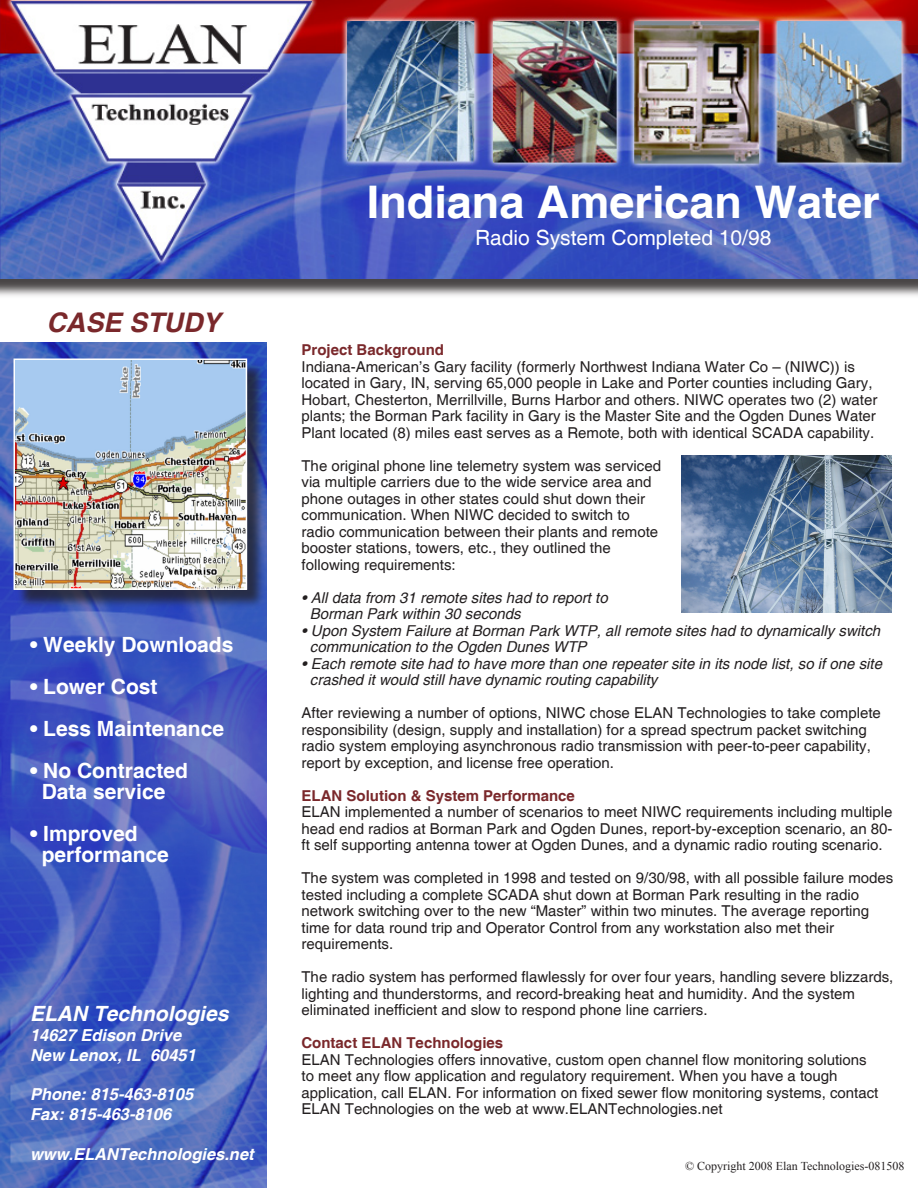
<style>
.page{position:relative;width:918px;height:1188px;background:#fff}
.page>*{position:absolute;margin:0;border:0;box-sizing:border-box;transform-origin:0 0}
.t1{font:700 45px "Helvetica";color:#fff}
.t2{font:italic 700 27px "Helvetica";color:#7a282b}
.t3{font:700 21px "Helvetica";color:#fff}
.t4{font:21px "Helvetica";color:#fff}
.t5{font:italic 700 21px "Helvetica";color:#fff}
.t6{font:italic 700 16.5px "Helvetica";color:#fff}
.t7{font:15px/16.5px "Helvetica";color:#231f20}
.t8{font:italic 15px/16.5px "Helvetica";color:#231f20}
.t9{font:700 15px "Helvetica";color:#7a282b}
.t10{font:12px "Times New Roman";color:#231f20}
</style>
<div class="page">
<div style="left:0;top:2px;width:918px;height:297px;background:#231e1f;opacity:.83"></div>
<img style="left:0;top:0;width:918px;height:279px">
<img style="left:0;top:343px;width:267px;height:845px">
<div style="left:15px;top:360px;width:253px;height:250px;background:#231f20;opacity:.75"></div>
<img style="left:17px;top:361px;width:227px;height:226px">
<div style="left:14px;top:358px;width:233px;height:232px;border:2px solid #fff"></div>
<img style="left:681px;top:456px;width:210px;height:157px">
<p class="t2" style="left:46px;top:306px;width:176px">CASE STUDY</p>
<p class="t3" style="left:30px;top:631px;width:205px">• Weekly Downloads</p>
<p class="t3" style="left:30px;top:673px;width:129px">• Lower Cost</p>
<p class="t3" style="left:30px;top:715px;width:196px">• Less Maintenance</p>
<p class="t3" style="left:30px;top:757px;width:159px">• No Contracted</p>
<p class="t3" style="left:42px;top:778px;width:125px">Data service</p>
<p class="t3" style="left:30px;top:820px;width:109px">• Improved</p>
<p class="t3" style="left:42px;top:841px;width:129px">performance</p>
<p class="t5" style="left:30px;top:1001px;width:200px">ELAN Technologies</p>
<p class="t6" style="left:30px;top:1025px;width:153px">14627 Edison Drive</p>
<p class="t6" style="left:30px;top:1045px;width:167px">New Lenox, IL 60451</p>
<p class="t6" style="left:30px;top:1084px;width:165px">Phone: 815-463-8105</p>
<p class="t6" style="left:30px;top:1104px;width:143px">Fax: 815-463-8106</p>
<p class="t6" style="left:30px;top:1144px;width:225px">www.ELANTechnologies.net</p>
<p class="t1" style="left:367px;top:174px;width:514px">Indiana American Water</p>
<p class="t4" style="left:475px;top:225px;width:298px">Radio System Completed 10/98</p>
<p class="t9" style="left:302px;top:341px;width:144px">Project Background</p>
<p class="t7" style="left:302px;top:359px;width:577px">Indiana-American’s Gary facility (formerly Northwest Indiana Water Co – (NIWC)) is located in Gary, IN, serving 65,000 people in Lake and Porter counties including Gary, Hobart, Chesterton, Merrillville, Burns Harbor and others. NIWC operates two (2) water plants; the Borman Park facility in Gary is the Master Site and the Ogden Dunes Water Plant located (8) miles east serves as a Remote, both with identical SCADA capability.</p>
<p class="t7" style="left:302px;top:458px;width:361px">The original phone line telemetry system was serviced via multiple carriers due to the wide service area and phone outages in other states could shut down their communication. When NIWC decided to switch to radio communication between their plants and remote booster stations, towers, etc., they outlined the following requirements:</p>
<p class="t8" style="left:310px;top:590px;width:299px;text-indent:-8px">• All data from 31 remote sites had to report to<br>Borman Park within 30 seconds</p>
<p class="t8" style="left:310px;top:623px;width:572px;text-indent:-8px">• Upon System Failure at Borman Park WTP, all remote sites had to dynamically switch communication to the Ogden Dunes WTP</p>
<p class="t8" style="left:310px;top:656px;width:574px;text-indent:-8px">• Each remote site had to have more than one repeater site in its node list, so if one site crashed it would still have dynamic routing capability</p>
<p class="t7" style="left:302px;top:705px;width:581px">After reviewing a number of options, NIWC chose ELAN Technologies to take complete responsibility (design, supply and installation) for a spread spectrum packet switching radio system employing asynchronous radio transmission with peer-to-peer capability, report by exception, and license free operation.</p>
<p class="t9" style="left:302px;top:786px;width:275px">ELAN Solution &amp; System Performance</p>
<p class="t7" style="left:302px;top:804px;width:593px;text-align:justify">ELAN implemented a number of scenarios to meet NIWC requirements including multiple head end radios at Borman Park and Ogden Dunes, report-by-exception scenario, an 80- ft self supporting antenna tower at Ogden Dunes, and a dynamic radio routing scenario.</p>
<p class="t7" style="left:302px;top:870px;width:593px">The system was completed in 1998 and tested on 9/30/98, with all possible failure modes tested including a complete SCADA shut down at Borman Park resulting in the radio network switching over to the new “Master” within two minutes. The average reporting time for data round trip and Operator Control from any workstation also met their requirements.</p>
<p class="t7" style="left:302px;top:969px;width:593px">The radio system has performed flawlessly for over four years, handling severe blizzards, lighting and thunderstorms, and record-breaking heat and humidity. And the system eliminated inefficient and slow to respond phone line carriers.</p>
<p class="t9" style="left:302px;top:1034px;width:203px">Contact ELAN Technologies</p>
<p class="t7" style="left:302px;top:1052px;width:578px">ELAN Technologies offers innovative, custom open channel flow monitoring solutions to meet any flow application and regulatory requirement. When you have a tough application, call ELAN. For information on fixed sewer flow monitoring systems, contact ELAN Technologies on the web at www.ELANTechnologies.net</p>
<p class="t10" style="left:685px;top:1158px;width:221px">© Copyright 2008 Elan Technologies-081508</p>
</div>
